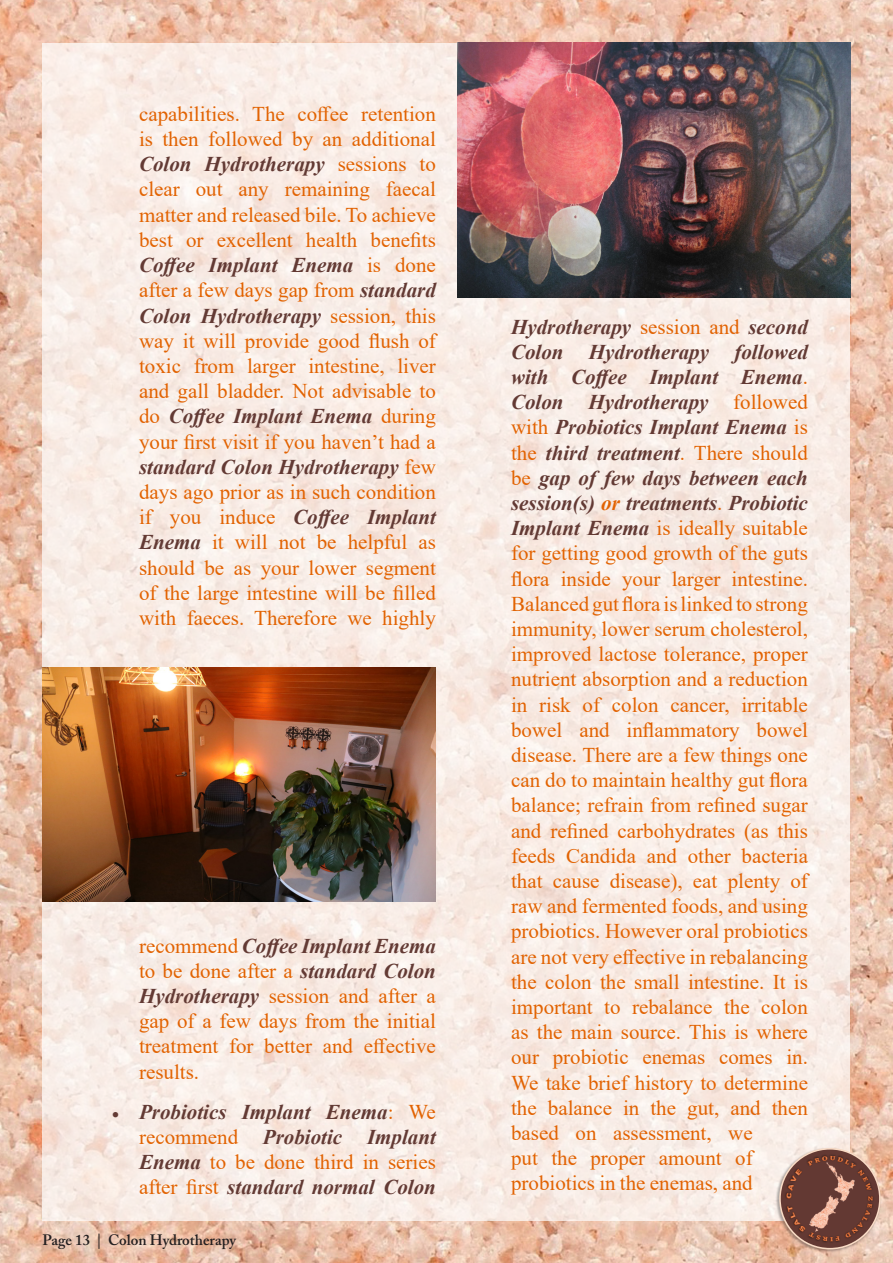
<style>
.page{position:relative;width:893px;height:1263px;background:#fff}
.page>*{position:absolute;margin:0;border:0;box-sizing:border-box;transform-origin:0 0}
.t1{font:21px/25.2px "Times New Roman";color:#e26302;text-align:justify}
.t2{font:italic 700 21px/25.2px "Times New Roman";color:#633a34;text-align:justify}
.t3{font:600 15px "Adobe Caslon Pro";color:#231f20}
.s1{font-weight:700;font-style:italic;color:#633a34}
.s2{font-weight:400;font-style:normal;color:#e26302}
.s3{font-weight:700;font-style:italic}
</style>
<div class="page">
<img style="left:0;top:0;width:893px;height:1263px">
<img style="left:43px;top:43px;width:807px;height:1177px">
<img style="left:457px;top:43px;width:393px;height:255px">
<img style="left:43px;top:668px;width:393px;height:233px">
<img style="left:775px;top:1146px;width:107px;height:108px">
<div style="left:779px;top:1148px;width:102px;height:101px;border:2px solid #f9dbc5;border-radius:50%"></div>
<img style="left:783px;top:1152px;width:94px;height:94px">
<svg style="left:787px;top:1156px;width:86px;height:85px;background:#784f47"></svg>
<p class="t1" style="left:139px;top:101px;width:298px">capabilities. The coffee retention is then followed by an additional <span class="s1">Colon Hydrotherapy</span> sessions to clear out any remaining faecal matter and released bile. To achieve best or excellent health benefits <span class="s1">Coffee Implant Enema</span> is done after a few days gap from <span class="s1">standard Colon Hydrotherapy</span> session, this way it will provide good flush of toxic from larger intestine, liver and gall bladder. Not advisable to do <span class="s1">Coffee Implant Enema</span> during your first visit if you haven’t had a <span class="s1">standard Colon Hydrotherapy</span> few days ago prior as in such condition if you induce <span class="s1">Coffee Implant Enema</span> it will not be helpful as should be as your lower segment of the large intestine will be filled with faeces. Therefore we highly</p>
<p class="t1" style="left:139px;top:932px;width:298px">recommend <span class="s1">Coffee Implant Enema </span>to be done after a <span class="s1">standard Colon Hydrotherapy</span> session and after a gap of a few days from the initial treatment for better and effective results.</p>
<p class="t2" style="left:139px;top:1098px;width:298px;text-indent:-27px">• Probiotics Implant Enema<span class="s2">: We recommend</span> Probiotic Implant Enema <span class="s2">to be done third in series after first</span> standard normal Colon</p>
<p class="t3" style="left:43px;top:1231px;width:195px">Page 13 | Colon Hydrotherapy</p>
<p class="t1" style="left:511px;top:313px;width:298px;text-align:left"><span class="s1">Hydrotherapy</span> session and <span class="s1">second Colon Hydrotherapy followed with Coffee Implant Enema</span>.<br><span class="s1">Colon Hydrotherapy</span> followed with <span class="s1">Probiotics Implant Enema</span> is the <span class="s1">third treatment</span>. There should be <span class="s1">gap of few days between each session(s)</span> <span class="s3">or</span> <span class="s1">treatments</span>. <span class="s1">Probiotic Implant Enema</span> is ideally suitable for getting good growth of the guts flora inside your larger intestine.<br>Balanced gut flora is linked to strong immunity, lower serum cholesterol, improved lactose tolerance, proper nutrient absorption and a reduction in risk of colon cancer, irritable bowel and inflammatory bowel disease. There are a few things one can do to maintain healthy gut flora balance; refrain from refined sugar and refined carbohydrates (as this feeds Candida and other bacteria that cause disease), eat plenty of raw and fermented foods, and using probiotics. However oral probiotics are not very effective in rebalancing the colon the small intestine. It is important to rebalance the colon as the main source. This is where our probiotic enemas comes in.<br>We take brief history to determine the balance in the gut, and then based on assessment, we<br>put the proper amount of probiotics in the enemas, and</p>
</div>
